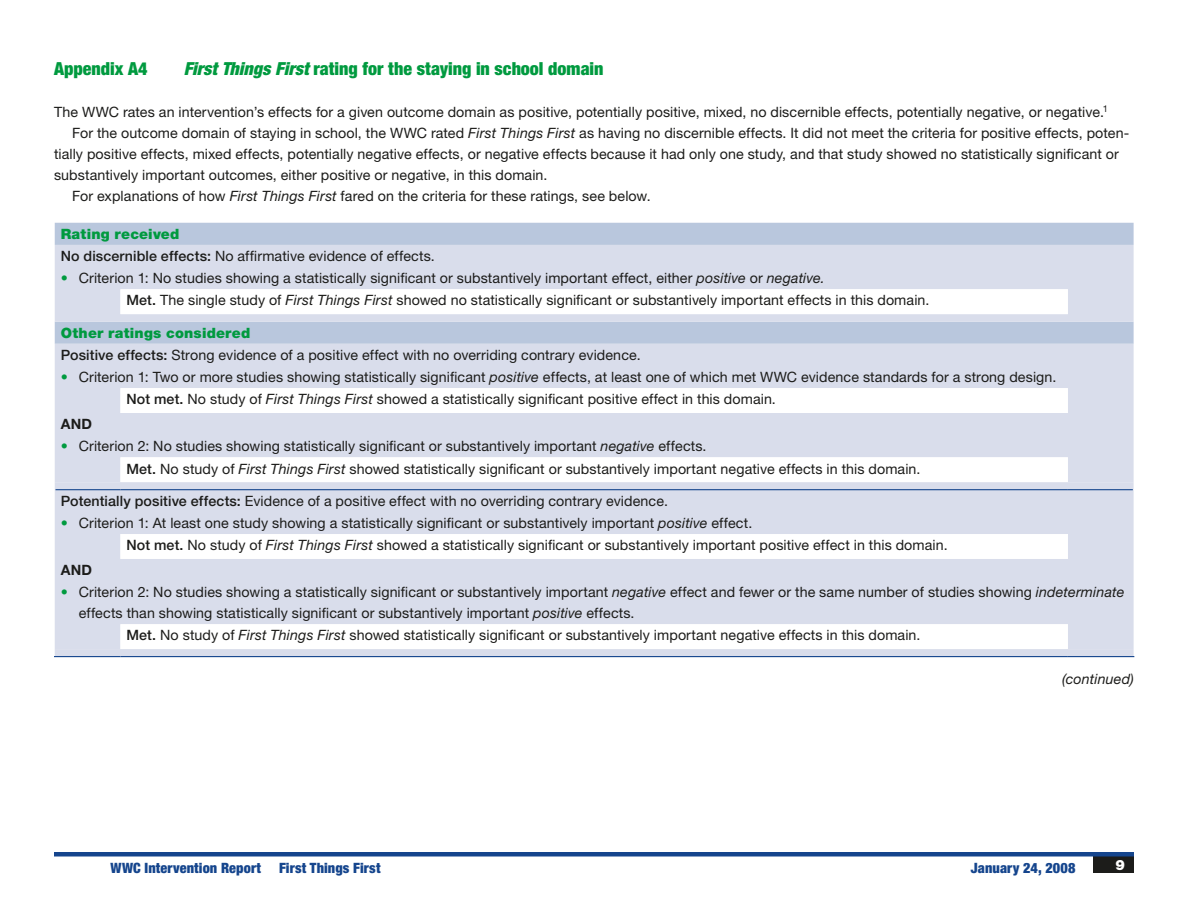
<style>
.page{position:relative;width:1188px;height:918px;background:#fff}
.page>*{position:absolute;margin:0;border:0;box-sizing:border-box;transform-origin:0 0}
.zz_app__title{font:900 condensed 18px "Helvetica Neue LT Std";color:#009a3f}
.zz_table_bullet{font:14.25px/21px "Helvetica Neue LT Std";letter-spacing:.005em;color:#1c1c1a}
.zz_rating_extract{font:14.25px "Helvetica Neue LT Std";letter-spacing:.005em;color:#1c1c1a}
._05_text_indent{font:14.25px/21px "Helvetica Neue LT Std";letter-spacing:.005em;color:#1c1c1a}
.zz_rating_body_effec{font:14.25px "Helvetica Neue LT Std";letter-spacing:.005em;color:#1c1c1a}
._04b_text_space_befo{font:14.25px "Helvetica Neue LT Std";letter-spacing:.005em;color:#1c1c1a}
.t1{font:900 condensed 14.25px "Helvetica Neue LT Std";letter-spacing:.01em;color:#15458d}
.zz_table_col__head{font:900 14.25px "Helvetica Neue LT Std";letter-spacing:.01em;color:#009a3f}
._05_text_indent-2{font:italic 14.25px "Helvetica Neue LT Std";letter-spacing:.01em;color:#1c1c1a}
.zz_table_conjunction{font:700 14.25px "Helvetica Neue LT Std";letter-spacing:.015em;color:#1c1c1a}
.t2{font:900 14.25px "Helvetica Neue LT Std";color:#fff}
.s1{font-style:italic}
.s2{font-weight:500}
.s3{color:#009a3f}
</style>
<div class="page">
<div style="left:1094px;top:856px;width:40px;height:17px;background:#1c1c1a"></div>
<hr style="left:54px;top:852px;width:1080px;height:4px;background:#15458d">
<div style="left:55px;top:223px;width:1079px;height:22px;background:#b9c7dd"></div>
<div style="left:55px;top:245px;width:1079px;height:237px;background:#d9ddeb"></div>
<svg style="left:120px;top:289px;width:948px;height:193px;fill:#d9ddeb"></svg>
<svg style="left:55px;top:482px;width:1079px;height:174px;fill:#d9ddeb"></svg>
<hr style="left:56px;top:489px;width:64px;height:1px;background:#15458d">
<hr style="left:120px;top:489px;width:948px;height:1px;background:#15458d">
<hr style="left:1068px;top:489px;width:65px;height:1px;background:#15458d">
<hr style="left:54px;top:656px;width:66px;height:1px;background:#15458d">
<hr style="left:120px;top:656px;width:948px;height:1px;background:#15458d">
<hr style="left:1068px;top:656px;width:66px;height:1px;background:#15458d">
<p class="zz_app__title" style="left:54px;top:58px;width:95px">Appendix A4</p>
<p class="zz_app__title" style="left:184px;top:58px;width:421px"><span class="s1">First Things First</span> rating for the staying in school domain</p>
<p class="_04b_text_space_befo" style="left:54px;top:103px;width:1055px">The WWC rates an intervention’s effects for a given outcome domain as positive, potentially positive, mixed, no discernible effects, potentially negative, or negative.<sup>1</sup></p>
<p class="_05_text_indent" style="left:54px;top:122px;width:1077px;text-indent:18px">For the outcome domain of staying in school, the WWC rated <span class="s1">First Things First</span> as having no discernible effects. It did not meet the criteria for positive effects, poten&shy;tially positive effects, mixed effects, potentially negative effects, or negative effects because it had only one study, and that study showed no statistically significant or substantively important outcomes, either positive or negative, in this domain.</p>
<p class="_05_text_indent" style="left:72px;top:185px;width:580px">For explanations of how <span class="s1">First Things First</span> fared on the criteria for these ratings, see below.</p>
<p class="zz_table_col__head" style="left:61px;top:225px;width:120px">Rating received</p>
<p class="zz_rating_body_effec" style="left:61px;top:248px;width:376px"><span class="s2">No discernible effects:</span> No affirmative evidence of effects.</p>
<p class="zz_table_bullet" style="left:61px;top:268px;width:766px"><span class="s3">•</span> Criterion 1: No studies showing a statistically significant or substantively important effect, either <span class="s1">positive</span> or <span class="s1">negative.</span></p>
<p class="zz_rating_extract" style="left:126px;top:292px;width:804px"><span class="s2">Met.</span> The single study of <span class="s1">First Things First</span> showed no statistically significant or substantively important effects in this domain.</p>
<p class="zz_table_col__head" style="left:61px;top:324px;width:191px">Other ratings considered</p>
<p class="zz_rating_body_effec" style="left:61px;top:346px;width:581px"><span class="s2">Positive effects:</span> Strong evidence of a positive effect with no overriding contrary evidence.</p>
<p class="zz_table_bullet" style="left:61px;top:366px;width:997px"><span class="s3">•</span> Criterion 1: Two or more studies showing statistically significant <span class="s1">positive</span> effects, at least one of which met WWC evidence standards for a strong design.</p>
<p class="zz_rating_extract" style="left:126px;top:391px;width:651px"><span class="s2">Not met.</span> No study of <span class="s1">First Things First</span> showed a statistically significant positive effect in this domain.</p>
<p class="zz_table_conjunction" style="left:61px;top:415px;width:33px">AND</p>
<p class="zz_table_bullet" style="left:61px;top:436px;width:647px"><span class="s3">•</span> Criterion 2: No studies showing statistically significant or substantively important <span class="s1">negative</span> effects.</p>
<p class="zz_rating_extract" style="left:126px;top:460px;width:796px"><span class="s2">Met.</span> No study of <span class="s1">First Things First</span> showed statistically significant or substantively important negative effects in this domain.</p>
<p class="zz_rating_body_effec" style="left:61px;top:492px;width:609px"><span class="s2">Potentially positive effects:</span> Evidence of a positive effect with no overriding contrary evidence.</p>
<p class="zz_table_bullet" style="left:61px;top:512px;width:693px"><span class="s3">•</span> Criterion 1: At least one study showing a statistically significant or substantively important <span class="s1">positive</span> effect.</p>
<p class="zz_rating_extract" style="left:126px;top:537px;width:823px"><span class="s2">Not met.</span> No study of <span class="s1">First Things First</span> showed a statistically significant or substantively important positive effect in this domain.</p>
<p class="zz_table_conjunction" style="left:61px;top:561px;width:33px">AND</p>
<p class="zz_table_bullet" style="left:79px;top:581px;width:1047px;text-indent:-18px"><span class="s3">•</span> Criterion 2: No studies showing a statistically significant or substantively important <span class="s1">negative</span> effect and fewer or the same number of studies showing <span class="s1">indeterminate </span>effects than showing statistically significant or substantively important <span class="s1">positive</span> effects.</p>
<p class="zz_rating_extract" style="left:126px;top:627px;width:796px"><span class="s2">Met.</span> No study of <span class="s1">First Things First</span> showed statistically significant or substantively important negative effects in this domain.</p>
<p class="_05_text_indent-2" style="left:1062px;top:670px;width:73px">(continued)</p>
<p class="t1" style="left:111px;top:859px;width:152px">WWC Intervention Report</p>
<p class="t1" style="left:279px;top:859px;width:103px">First Things First</p>
<p class="t1" style="left:971px;top:859px;width:106px">January 24, 2008</p>
<p class="t2" style="left:1115px;top:856px;width:11px">9</p>
</div>
